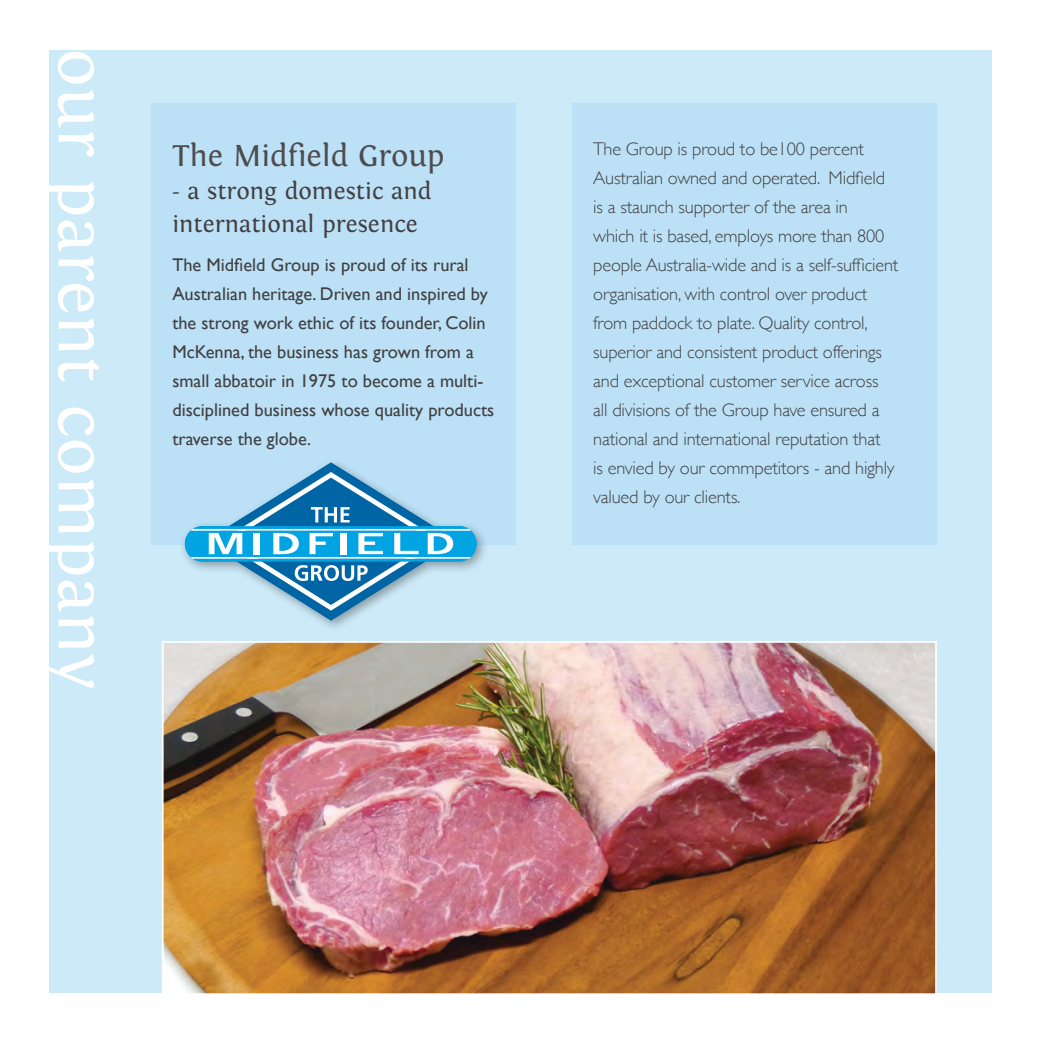
<style>
.page{position:relative;width:1042px;height:1042px;background:#fff}
.page>*{position:absolute;margin:0;border:0;box-sizing:border-box;transform-origin:0 0}
.t1{font:70px "Fontin";color:#fff}
.t2{font:31.5px "Fontin";color:#4d4d4f}
.t3{font:24.5px/32.6px "Fontin";color:#414042}
.t4{font:300 18.38px/29.1px "Gill Sans";letter-spacing:-.01em;color:#414042}
.t5{font:18.38px/29.1px "Gill Sans";color:#414042}
</style>
<div class="page">
<div style="left:50px;top:50px;width:942px;height:942px;background:#cdeaf8"></div>
<div style="left:573px;top:104px;width:364px;height:441px;background:#bce1f6"></div>
<div style="left:152px;top:103px;width:364px;height:442px;background:#bce1f6"></div>
<div style="left:179px;top:462px;width:311px;height:171px;background:#000;opacity:.35"></div>
<svg style="left:185px;top:462px;width:292px;height:158px"></svg>
<img style="left:165px;top:644px;width:769px;height:348px">
<div style="left:162px;top:641px;width:775px;height:354px;border:2px solid #fff"></div>
<p class="t1" style="left:121px;top:48px;width:642px;rotate:90deg">our parent company</p>
<p class="t2" style="left:172px;top:138px;width:274px">The Midfield Group</p>
<p class="t3" style="left:172px;top:174px;width:261px">- a strong domestic and international presence</p>
<p class="t5" style="left:172px;top:250px;width:323px">The Midfield Group is proud of its rural Australian heritage. Driven and inspired by the strong work ethic of its founder, Colin McKenna, the business has grown from a small abbatoir in 1975 to become a multi&shy;disciplined business whose quality products traverse the globe.</p>
<p class="t4" style="left:593px;top:133px;width:307px">The Group is proud to be100 percent Australian owned and operated. Midfield is a staunch supporter of the area in<br>which it is based, employs more than 800 people Australia-wide and is a self-sufficient organisation, with control over product from paddock to plate. Quality control, superior and consistent product offerings and exceptional customer service across<br>all divisions of the Group have ensured a national and international reputation that<br>is envied by our commpetitors - and highly valued by our clients.</p>
</div>
